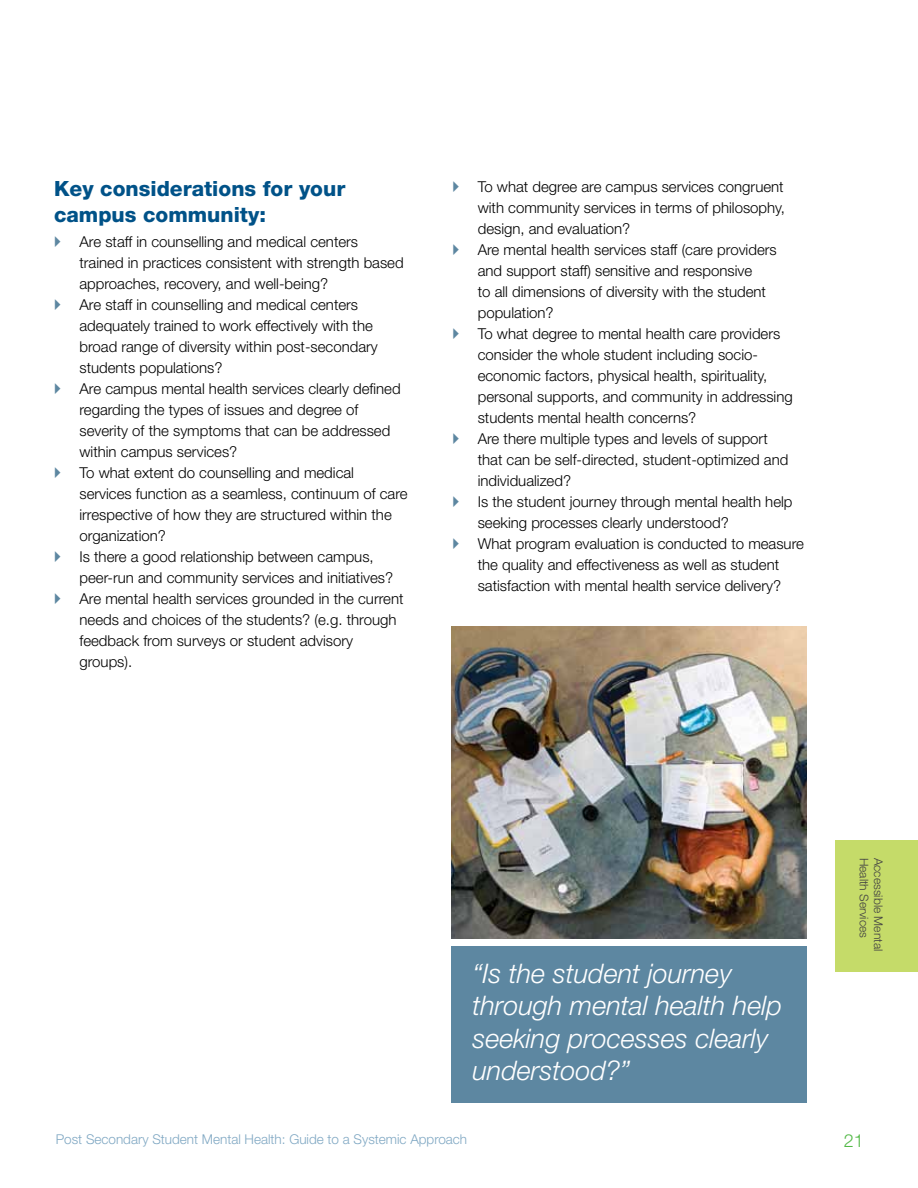
<style>
.page{position:relative;width:918px;height:1188px;background:#fff}
.page>*{position:absolute;margin:0;border:0;box-sizing:border-box;transform-origin:0 0}
.t1{font:italic 300 27px/32.4px "Helvetica Neue LT Std";color:#fff}
.t2{font:800 21px/25.2px "Helvetica Neue LT Std";color:#005288}
.t3{font:300 18px "Helvetica Neue LT Std";color:#54b948}
.t4{font:300 15px/21px "Helvetica Neue LT Std";color:#000}
.t5{font:300 13.5px "Helvetica Neue LT Std";color:#80a8c3}
.t6{font:300 12px "Helvetica Neue LT Std";color:#414042}
</style>
<div class="page">
<div style="left:835px;top:841px;width:83px;height:131px;background:#c5db69"></div>
<div style="left:452px;top:946px;width:355px;height:157px;background:#5d87a1"></div>
<img style="left:452px;top:627px;width:354px;height:312px">
<h2 class="t2" style="left:54px;top:176px;width:293px">Key considerations for your campus community:</h2>
<p class="t4" style="left:79px;top:231px;width:330px">Are staff in counselling and medical centers<br>trained in practices consistent with strength based approaches, recovery, and well-being?<br>Are staff in counselling and medical centers adequately trained to work effectively with the broad range of diversity within post-secondary students populations?<br>Are campus mental health services clearly defined regarding the types of issues and degree of severity of the symptoms that can be addressed within campus services?<br>To what extent do counselling and medical services function as a seamless, continuum of care irrespective of how they are structured within the organization?<br>Is there a good relationship between campus, peer-run and community services and initiatives?<br>Are mental health services grounded in the current needs and choices of the students? (e.g. through feedback from surveys or student advisory groups).</p>
<p class="t4" style="left:478px;top:176px;width:328px">To what degree are campus services congruent with community services in terms of philosophy, design, and evaluation?<br>Are mental health services staff (care providers and support staff) sensitive and responsive<br>to all dimensions of diversity with the student population?<br>To what degree to mental health care providers consider the whole student including socio&shy;economic factors, physical health, spirituality, personal supports, and community in addressing students mental health concerns?<br>Are there multiple types and levels of support<br>that can be self-directed, student-optimized and individualized?<br>Is the student journey through mental health help seeking processes clearly understood?<br>What program evaluation is conducted to measure the quality and effectiveness as well as student satisfaction with mental health service delivery?</p>
<h1 class="t1" style="left:472px;top:957px;width:311px">“Is the student journey through mental health help seeking processes clearly understood?”</h1>
<p class="t6" style="left:872px;top:858px;width:82px;rotate:90deg">Health Services</p>
<p class="t6" style="left:886px;top:858px;width:95px;rotate:90deg">Accessible Mental</p>
<p class="t5" style="left:56px;top:1131px;width:413px">Post Secondary Student Mental Health: Guide to a Systemic Approach</p>
<p class="t3" style="left:844px;top:1129px;width:22px">21</p>
</div>
